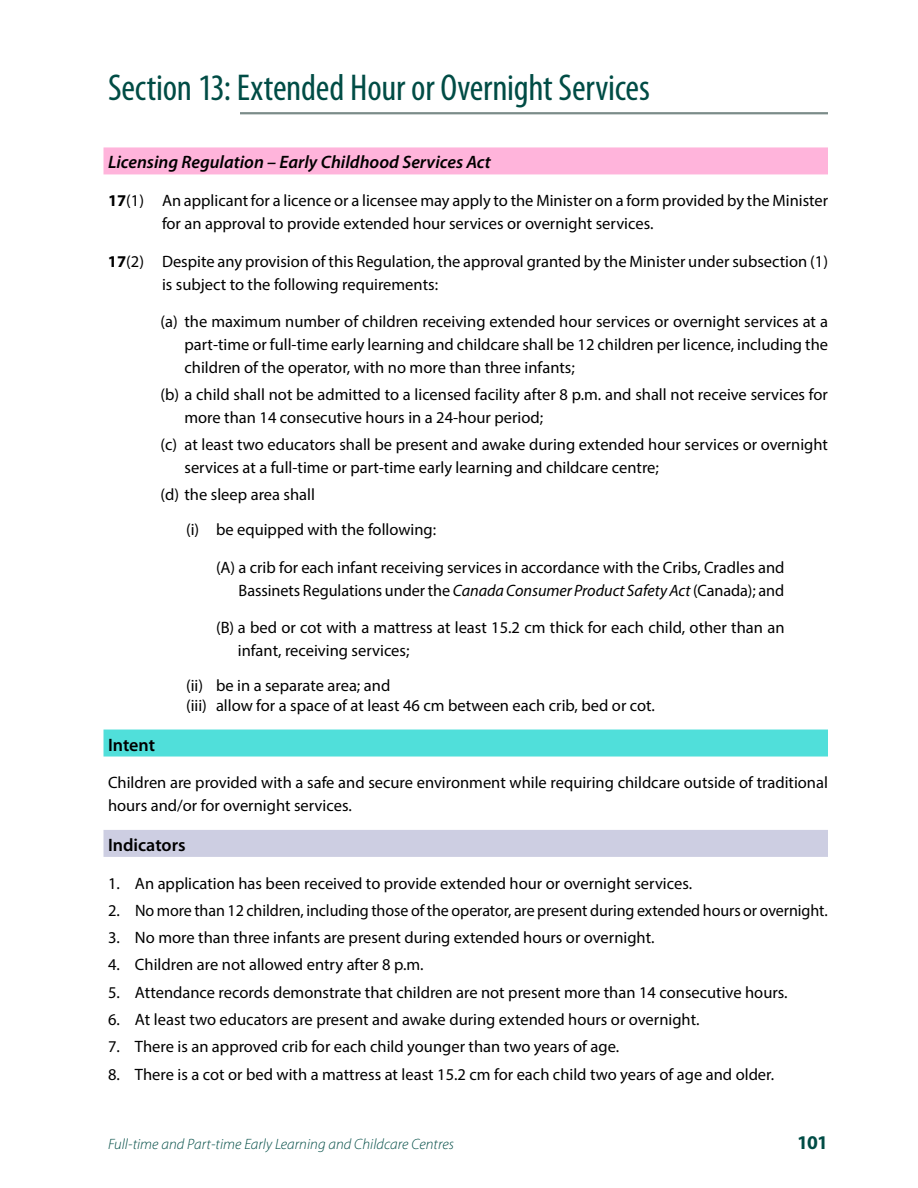
<style>
.page{position:relative;width:918px;height:1188px;background:#fff}
.page>*{position:absolute;margin:0;border:0;box-sizing:border-box;transform-origin:0 0}
.t1{font:condensed 37.5px "Myriad Pro";letter-spacing:-.005em;color:#004c45}
.t2{font:700 19.5px "Myriad Pro";color:#004c45}
.t3{font:italic 600 18px "Myriad Pro";color:#000}
.t4{font:600 18px "Myriad Pro";color:#000}
.t5{font:16.5px/22.8px "Myriad Pro";color:#000}
.t6{font:italic 300 15px "Myriad Pro";letter-spacing:.005em;color:#004c45}
.s1{font-weight:700}
.s2{font-style:italic}
</style>
<div class="page">
<hr style="left:240px;top:112px;width:588px;height:2px;background:#7b8c89">
<div style="left:104px;top:147px;width:724px;height:27px;background:#ffb4db"></div>
<div style="left:104px;top:730px;width:724px;height:27px;background:#50dfda"></div>
<div style="left:104px;top:830px;width:724px;height:27px;background:#cdcee2"></div>
<h1 class="t1" style="left:108px;top:67px;width:543px">Section 13: Extended Hour or Overnight Services</h1>
<p class="t3" style="left:108px;top:151px;width:384px">Licensing Regulation – Early Childhood Services Act</p>
<p class="t5" style="left:162px;top:189px;width:668px;text-indent:-54px"><span class="s1">17</span>(1) An applicant for a licence or a licensee may apply to the Minister on a form provided by the Minister for an approval to provide extended hour services or overnight services.</p>
<p class="t5" style="left:162px;top:250px;width:668px;text-indent:-54px"><span class="s1">17</span>(2) Despite any provision of this Regulation, the approval granted by the Minister under subsection (1) is subject to the following requirements:</p>
<p class="t5" style="left:185px;top:310px;width:645px;text-align:justify;text-indent:-24px">(a) the maximum number of children receiving extended hour services or overnight services at a part-time or full-time early learning and childcare shall be 12 children per licence, including the children of the operator, with no more than three infants;</p>
<p class="t5" style="left:185px;top:383px;width:645px;text-indent:-24px">(b) a child shall not be admitted to a licensed facility after 8 p.m. and shall not receive services for more than 14 consecutive hours in a 24-hour period;</p>
<p class="t5" style="left:185px;top:433px;width:645px;text-indent:-24px">(c) at least two educators shall be present and awake during extended hour services or overnight services at a full-time or part-time early learning and childcare centre;</p>
<p class="t5" style="left:186px;top:477px;width:252px;line-height:34.8px;text-indent:-26px">(d) the sleep area shall<br>(i) be equipped with the following:</p>
<p class="t5" style="left:216px;top:556px;width:570px;text-align:right">(A) a crib for each infant receiving services in accordance with the Cribs, Cradles and<br>Bassinets Regulations under the <span class="s2">Canada Consumer Product Safety Act</span> (Canada); and</p>
<p class="t5" style="left:238px;top:616px;width:548px;text-indent:-22px">(B) a bed or cot with a mattress at least 15.2 cm thick for each child, other than an infant, receiving services;</p>
<p class="t5" style="left:186px;top:675px;width:471px;line-height:19.8px">(ii) be in a separate area; and<br>(iii) allow for a space of at least 46 cm between each crib, bed or cot.</p>
<p class="t4" style="left:108px;top:733px;width:49px">Intent</p>
<p class="t5" style="left:108px;top:771px;width:721px">Children are provided with a safe and secure environment while requiring childcare outside of traditional hours and/or for overnight services.</p>
<p class="t4" style="left:108px;top:833px;width:79px">Indicators</p>
<p class="t5" style="left:108px;top:871px;width:586px">1. An application has been received to provide extended hour or overnight services.</p>
<p class="t5" style="left:108px;top:899px;width:721px">2. No more than 12 children, including those of the operator, are present during extended hours or overnight.</p>
<p class="t5" style="left:108px;top:926px;width:548px">3. No more than three infants are present during extended hours or overnight.</p>
<p class="t5" style="left:108px;top:953px;width:317px">4. Children are not allowed entry after 8 p.m.</p>
<p class="t5" style="left:108px;top:981px;width:681px">5. Attendance records demonstrate that children are not present more than 14 consecutive hours.</p>
<p class="t5" style="left:108px;top:1008px;width:593px">6. At least two educators are present and awake during extended hours or overnight.</p>
<p class="t5" style="left:108px;top:1035px;width:513px">7. There is an approved crib for each child younger than two years of age.</p>
<p class="t5" style="left:108px;top:1062px;width:668px">8. There is a cot or bed with a mattress at least 15.2 cm for each child two years of age and older.</p>
<p class="t6" style="left:108px;top:1135px;width:347px">Full-time and Part-time Early Learning and Childcare Centres</p>
<p class="t2" style="left:797px;top:1129px;width:32px">101</p>
</div>
